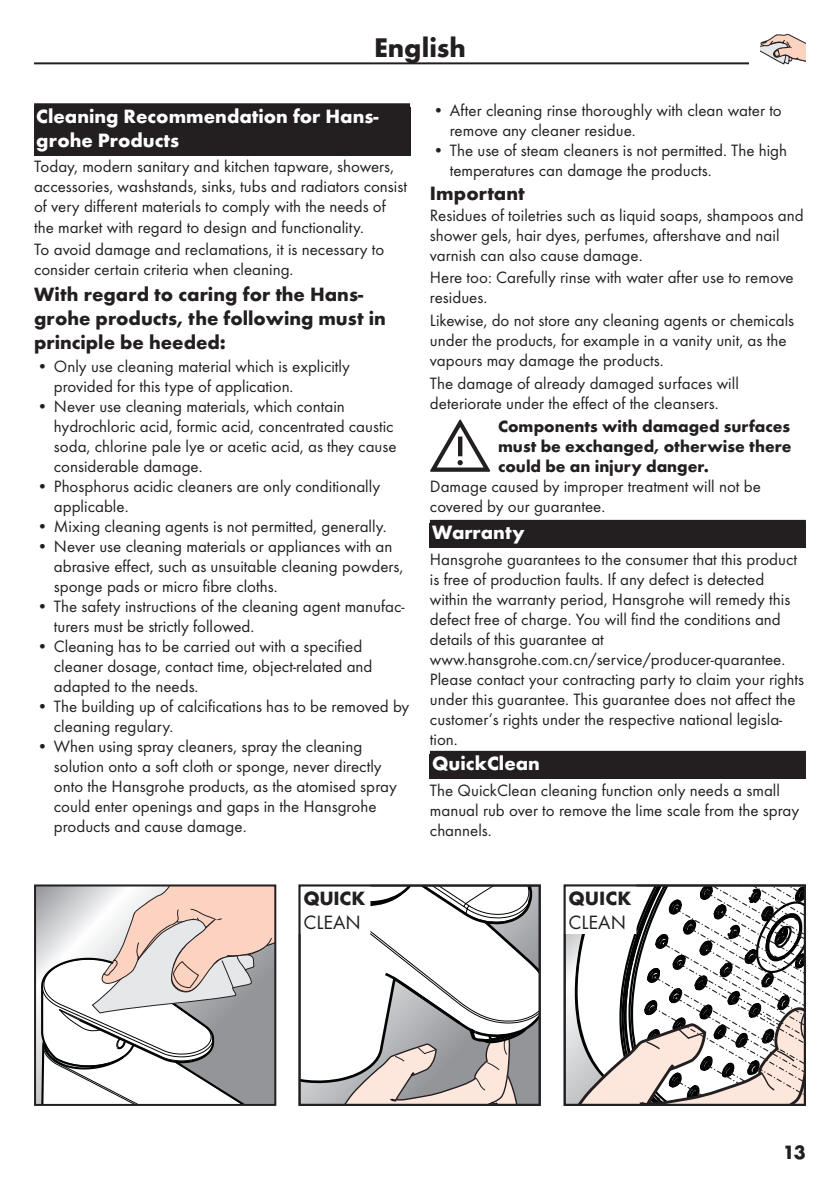
<style>
.page{position:relative;width:840px;height:1191px;background:#fff}
.page>*{position:absolute;margin:0;border:0;box-sizing:border-box;transform-origin:0 0}
.t1{font:60px "Glyphen fuer TD";color:#231f20}
.t2{font:700 28px "Futura TOT";color:#231f20}
.t3{font:700 20px/24px "Futura TOT";color:#231f20}
.t4{font:700 20px/24px "Futura TOT";color:#fff}
.t5{font:20px "Futura TOT Boo";color:#231f20}
.t6{font:17px/20px "Futura TOT Boo";color:#231f20}
.t7{font:700 17px/20px "Futura TOT";color:#231f20;text-align:justify}
</style>
<div class="page">
<hr style="left:34px;top:62px;width:771px;height:2px;background:#231f20">
<div style="left:748px;top:34px;width:68px;height:34px;background:#fff"></div>
<svg style="left:760px;top:34px;width:45px;height:30px"></svg>
<div style="left:34px;top:107px;width:376px;height:48px;background:#231f20"></div>
<div style="left:34px;top:103px;width:376px;height:28px;background:#231f20"></div>
<div style="left:429px;top:520px;width:376px;height:28px;background:#231f20"></div>
<div style="left:429px;top:751px;width:376px;height:28px;background:#231f20"></div>
<svg style="left:40px;top:887px;width:233px;height:216px"></svg>
<div style="left:34px;top:884px;width:242px;height:222px;border:2px solid #231f20"></div>
<svg style="left:566px;top:887px;width:236px;height:215px"></svg>
<svg style="left:301px;top:887px;width:236px;height:215px"></svg>
<div style="left:299px;top:885px;width:70px;height:48px;background:#fff"></div>
<div style="left:564px;top:885px;width:71px;height:48px;background:#fff"></div>
<div style="left:298px;top:884px;width:242px;height:221px;border:2px solid #231f20"></div>
<div style="left:563px;top:884px;width:242px;height:221px;border:2px solid #231f20"></div>
<h2 class="t2" style="left:374px;top:31px;width:93px">English</h2>
<p class="t4" style="left:36px;top:104px;width:343px">Cleaning Recommendation for Hans&shy;grohe Products</p>
<p class="t6" style="left:34px;top:157px;width:374px">Today, modern sanitary and kitchen tapware, showers, accessories, washstands, sinks, tubs and radiators consist of very different materials to comply with the needs of the market with regard to design and functionality.</p>
<p class="t6" style="left:34px;top:239px;width:351px">To avoid damage and reclamations, it is necessary to consider certain criteria when cleaning.</p>
<p class="t3" style="left:34px;top:281px;width:353px">With regard to caring for the Hans&shy;grohe products, the following must in principle be heeded:</p>
<p class="t6" style="left:54px;top:356px;width:297px;text-indent:-17px">• Only use cleaning material which is explicitly provided for this type of application.</p>
<p class="t6" style="left:54px;top:396px;width:344px;text-indent:-17px">• Never use cleaning materials, which contain hydrochloric acid, formic acid, concentrated caustic soda, chlorine pale lye or acetic acid, as they cause considerable damage.</p>
<p class="t6" style="left:54px;top:476px;width:327px;text-indent:-17px">• Phosphorus acidic cleaners are only conditionally applicable.</p>
<p class="t6" style="left:37px;top:516px;width:351px">• Mixing cleaning agents is not permitted, generally.</p>
<p class="t6" style="left:54px;top:536px;width:351px;text-indent:-17px">• Never use cleaning materials or appliances with an abrasive effect, such as unsuitable cleaning powders, sponge pads or micro fibre cloths.</p>
<p class="t6" style="left:54px;top:596px;width:352px;text-indent:-17px">• The safety instructions of the cleaning agent manufac&shy;turers must be strictly followed.</p>
<p class="t6" style="left:54px;top:636px;width:320px;text-indent:-17px">• Cleaning has to be carried out with a specified cleaner dosage, contact time, object-related and adapted to the needs.</p>
<p class="t6" style="left:54px;top:696px;width:357px;text-indent:-17px">• The building up of calcifications has to be removed by cleaning regulary.</p>
<p class="t6" style="left:54px;top:736px;width:344px;text-indent:-17px">• When using spray cleaners, spray the cleaning solution onto a soft cloth or sponge, never directly onto the Hansgrohe products, as the atomised spray could enter openings and gaps in the Hansgrohe products and cause damage.</p>
<p class="t6" style="left:449px;top:100px;width:333px;text-indent:-17px">• After cleaning rinse thoroughly with clean water to remove any cleaner residue.</p>
<p class="t6" style="left:449px;top:140px;width:339px;text-indent:-17px">• The use of steam cleaners is not permitted. The high temperatures can damage the products.</p>
<p class="t3" style="left:429px;top:181px;width:96px">Important</p>
<p class="t6" style="left:429px;top:205px;width:375px">Residues of toiletries such as liquid soaps, shampoos and shower gels, hair dyes, perfumes, aftershave and nail varnish can also cause damage.</p>
<p class="t6" style="left:429px;top:268px;width:365px">Here too: Carefully rinse with water after use to remove residues.</p>
<p class="t6" style="left:429px;top:310px;width:365px">Likewise, do not store any cleaning agents or chemicals under the products, for example in a vanity unit, as the vapours may damage the products.</p>
<p class="t6" style="left:429px;top:373px;width:310px">The damage of already damaged surfaces will deteriorate under the effect of the cleansers.</p>
<h1 class="t1" style="left:429px;top:420px;width:61px">!</h1>
<p class="t7" style="left:497px;top:416px;width:295px">Components with damaged surfaces must be exchanged, otherwise there could be an injury danger.</p>
<p class="t6" style="left:429px;top:476px;width:332px">Damage caused by improper treatment will not be covered by our guarantee.</p>
<p class="t4" style="left:432px;top:520px;width:94px">Warranty</p>
<p class="t6" style="left:429px;top:549px;width:375px">Hansgrohe guarantees to the consumer that this product is free of production faults. If any defect is detected within the warranty period, Hansgrohe will remedy this defect free of charge. You will find the conditions and details of this guarantee at www.hansgrohe.com.cn/service/producer-quarantee.<br>Please contact your contracting party to claim your rights under this guarantee. This guarantee does not affect the customer’s rights under the respective national legisla&shy;tion.</p>
<p class="t4" style="left:432px;top:751px;width:109px">QuickClean</p>
<p class="t6" style="left:429px;top:780px;width:370px">The QuickClean cleaning function only needs a small manual rub over to remove the lime scale from the spray channels.</p>
<p class="t3" style="left:303px;top:886px;width:64px">QUICK</p>
<p class="t5" style="left:303px;top:910px;width:59px">CLEAN</p>
<p class="t3" style="left:568px;top:886px;width:65px">QUICK</p>
<p class="t5" style="left:568px;top:910px;width:59px">CLEAN</p>
<p class="t3" style="left:782px;top:1140px;width:24px">13</p>
</div>
